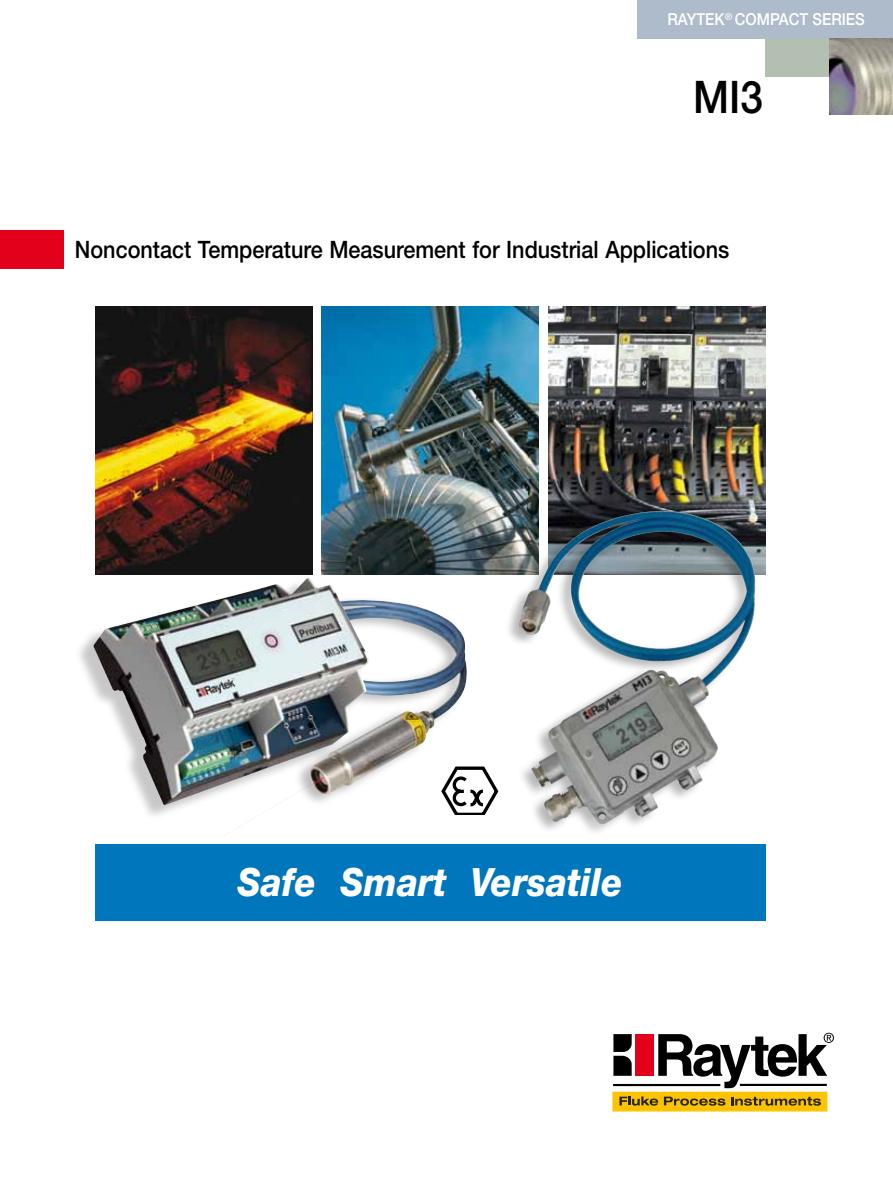
<style>
.page{position:relative;width:893px;height:1188px;background:#fff}
.page>*{position:absolute;margin:0;border:0;box-sizing:border-box;transform-origin:0 0}
.t1{font:500 45px "Helvetica Neue LT Pro";color:#000;scale:.9 1}
.t2{font:italic 800 39px "Helvetica Neue LT Pro";color:#fff;scale:.9 1}
.t3{font:500 24px "Helvetica Neue LT Pro";color:#000;scale:.9 1}
.t4{font:500 16.5px "Helvetica Neue LT Pro";color:#fff;scale:.9 1}
</style>
<div class="page">
<div style="left:765px;top:38px;width:64px;height:39px;background:#b2bfb1"></div>
<div style="left:95px;top:844px;width:670px;height:76px;background:#0076bd"></div>
<div style="left:0;top:230px;width:64px;height:38px;background:#e2001a"></div>
<svg style="left:613px;top:1034px;width:19px;height:42px"></svg>
<div style="left:636px;top:1034px;width:18px;height:42px;background:#e2001a"></div>
<div style="left:612px;top:1092px;width:215px;height:19px;background:#fcc400"></div>
<hr style="left:613px;top:1084px;width:107px;height:2px;background:#000">
<svg style="left:619px;top:1096px;width:39px;height:10px"></svg>
<svg style="left:664px;top:1097px;width:61px;height:9px"></svg>
<svg style="left:731px;top:1097px;width:90px;height:9px"></svg>
<svg style="left:658px;top:1033px;width:176px;height:55px"></svg>
<div style="left:638px;top:0;width:255px;height:38px;background:#aebbcb"></div>
<img style="left:96px;top:307px;width:217px;height:268px">
<img style="left:322px;top:307px;width:217px;height:268px">
<img style="left:548px;top:307px;width:217px;height:267px">
<div style="left:504px;top:508px;width:252px;height:329px;background:#000;opacity:.28"></div>
<img style="left:581px;top:511px;width:83px;height:22px">
<div style="left:283px;top:595px;width:185px;height:213px;background:#000;opacity:.27"></div>
<img style="left:365px;top:600px;width:10px;height:15px">
<div style="left:73px;top:578px;width:292px;height:243px;background:#000;opacity:.22"></div>
<img style="left:228px;top:578px;width:80px;height:19px">
<img style="left:829px;top:38px;width:64px;height:77px">
<svg style="left:441px;top:766px;width:57px;height:49px"></svg>
<p class="t4" style="left:667px;top:9px;width:136px">Raytek<sup>®</sup> Compact</p>
<p class="t4" style="left:812px;top:9px;width:60px">SERIES</p>
<h1 class="t1" style="left:693px;top:70px;width:79px">MI3</h1>
<p class="t3" style="left:75px;top:235px;width:729px">Noncontact Temperature Measurement for Industrial Applications</p>
<h2 class="t2" style="left:238px;top:859px;width:430px">Safe Smart Versatile</h2>
</div>
